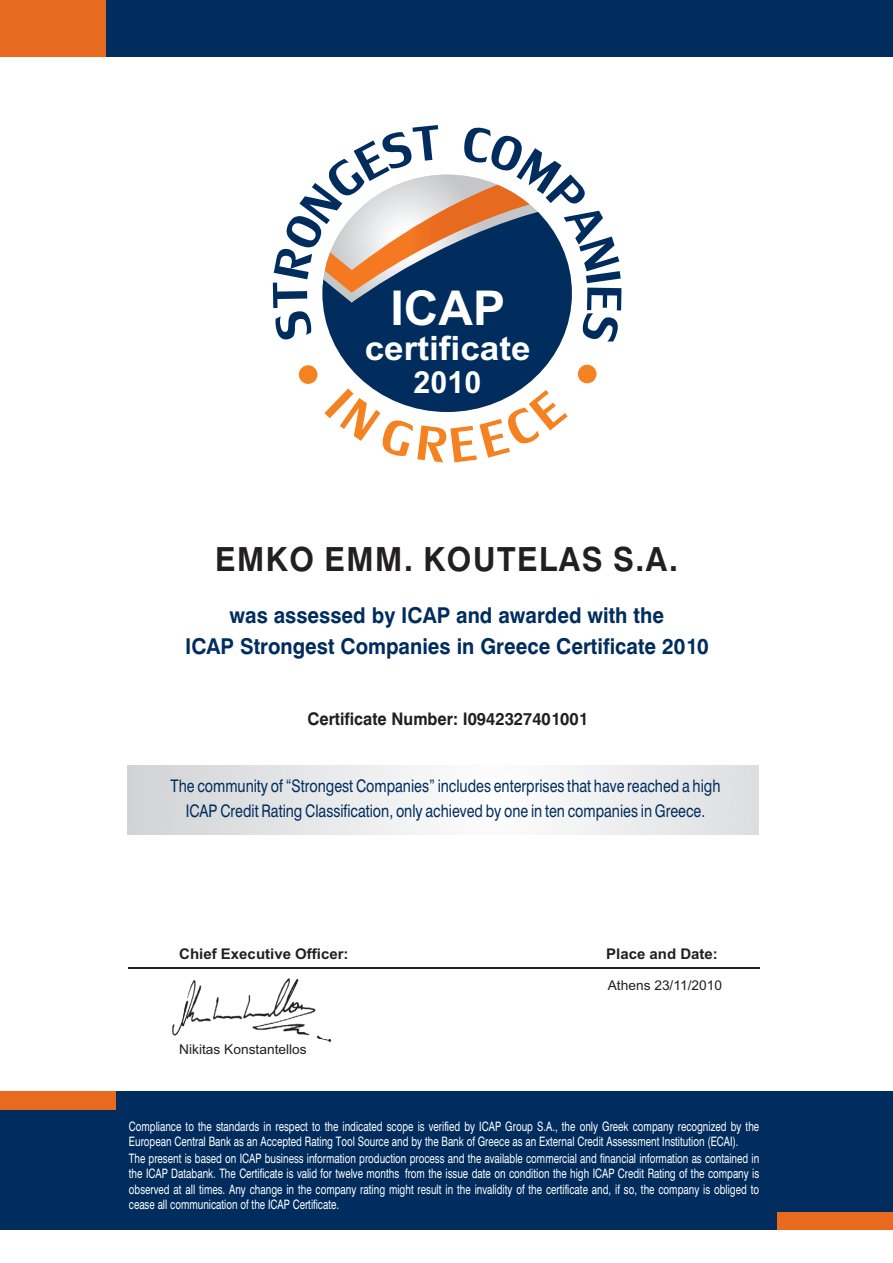
<style>
.page{position:relative;width:893px;height:1263px;background:#fff}
.page>*{position:absolute;margin:0;border:0;box-sizing:border-box;transform-origin:0 0}
.t1{font:700 48px "Arial";color:#fff}
.t2{font:700 34.5px "PA Sans Serif";letter-spacing:.045em;color:#231f20}
.t3{font:700 33.6px "Arial";color:#fff;scale:1.05 1}
.t4{font:700 30.45px "Arial";color:#fff}
.t5{font:700 22.65px/30.8px "PA Sans Serif";color:#002d5e;text-align:center}
.t6{font:condensed 18px/25.5px "PA Sans Serif";color:#002d5e;text-align:center;scale:1.09 1}
.t7{font:700 18px "PA Sans Serif";color:#231f20}
.t8{font:700 14.7px "Arial";color:#231f20}
.t9{font:condensed 13.5px/15.3px "PA Sans Serif";color:#fff}
.t10{font:13.5px "Arial";color:#231f20}
</style>
<div class="page">
<img style="left:172px;top:978px;width:160px;height:65px">
<svg style="left:128px;top:765px;width:631px;height:69px"></svg>
<div style="left:0;top:1201px;width:893px;height:29px;background:#e86a1f"></div>
<div style="left:0;top:1201px;width:777px;height:29px;background:#002d5e"></div>
<div style="left:0;top:1091px;width:893px;height:30px;background:#e86a1f"></div>
<div style="left:116px;top:1091px;width:777px;height:30px;background:#002d5e"></div>
<div style="left:0;top:1110px;width:893px;height:102px;background:#002d5e"></div>
<div style="left:0;top:0;width:893px;height:57px;background:#e86a1f"></div>
<div style="left:107px;top:0;width:786px;height:57px;background:#002d5e"></div>
<hr style="left:129px;top:967px;width:631px;height:1px;background:#231f20">
<svg style="left:333px;top:341px;width:229px;height:48px;background:#254b75"></svg>
<svg style="left:273px;top:125px;width:348px;height:216px"></svg>
<svg style="left:324px;top:389px;width:244px;height:73px"></svg>
<div style="left:299px;top:365px;width:18px;height:19px;background:#f58220;border-radius:50%"></div>
<div style="left:578px;top:365px;width:18px;height:18px;background:#f58220;border-radius:50%"></div>
<h1 class="t1" style="left:390px;top:290px;width:116px">ICAP</h1>
<h3 class="t3" style="left:365px;top:336px;width:159px">certificate</h3>
<h3 class="t4" style="left:414px;top:371px;width:69px">2010</h3>
<h2 class="t2" style="left:215px;top:546px;width:464px">EMKO EMM. KOUTELAS S.A.</h2>
<h3 class="t5" style="left:185px;top:602px;width:525px">was assessed by ICAP and awarded with the<br>ICAP Strongest Companies in Greece Certificate 2010</h3>
<h3 class="t7" style="left:307px;top:712px;width:282px">Certificate Number: I0942327401001</h3>
<h3 class="t6" style="left:171px;top:774px;width:506px">Thecommunity of“Strongest Companies”includesenterprisesthat havereached a high<br>ICAP Credit Rating Classification, onlyachieved by onein ten companiesin Greece.</h3>
<p class="t8" style="left:179px;top:948px;width:171px">Chief Executive Officer:</p>
<p class="t8" style="left:606px;top:948px;width:113px">Place and Date:</p>
<p class="t10" style="left:179px;top:1044px;width:129px">Νikitas Konstantellos</p>
<p class="t10" style="left:608px;top:980px;width:116px">Athens 23/11/2010</p>
<p class="t9" style="left:129px;top:1119px;width:632px">Compliance to the standards in respect to the indicated scope is verified by ICAP Group S.A., the only Greek company recognized by the<br>European Central Bank as an Accepted Rating Tool Source and by the Bank of Greece as an External Credit Assessment Institution (ECAI).</p>
<p class="t9" style="left:129px;top:1152px;width:632px;text-align:justify">The present is based on ICAP business information production process and the available commercial and financial information as contained in the ICAP Databank. The Certificate is valid for twelve months from the issue date on condition the high ICAP Credit Rating of the company is observed at all times. Any change in the company rating might result in the invalidity of the certificate and, if so, the company is obliged to cease all communication of the ICAP Certificate.</p>
</div>
